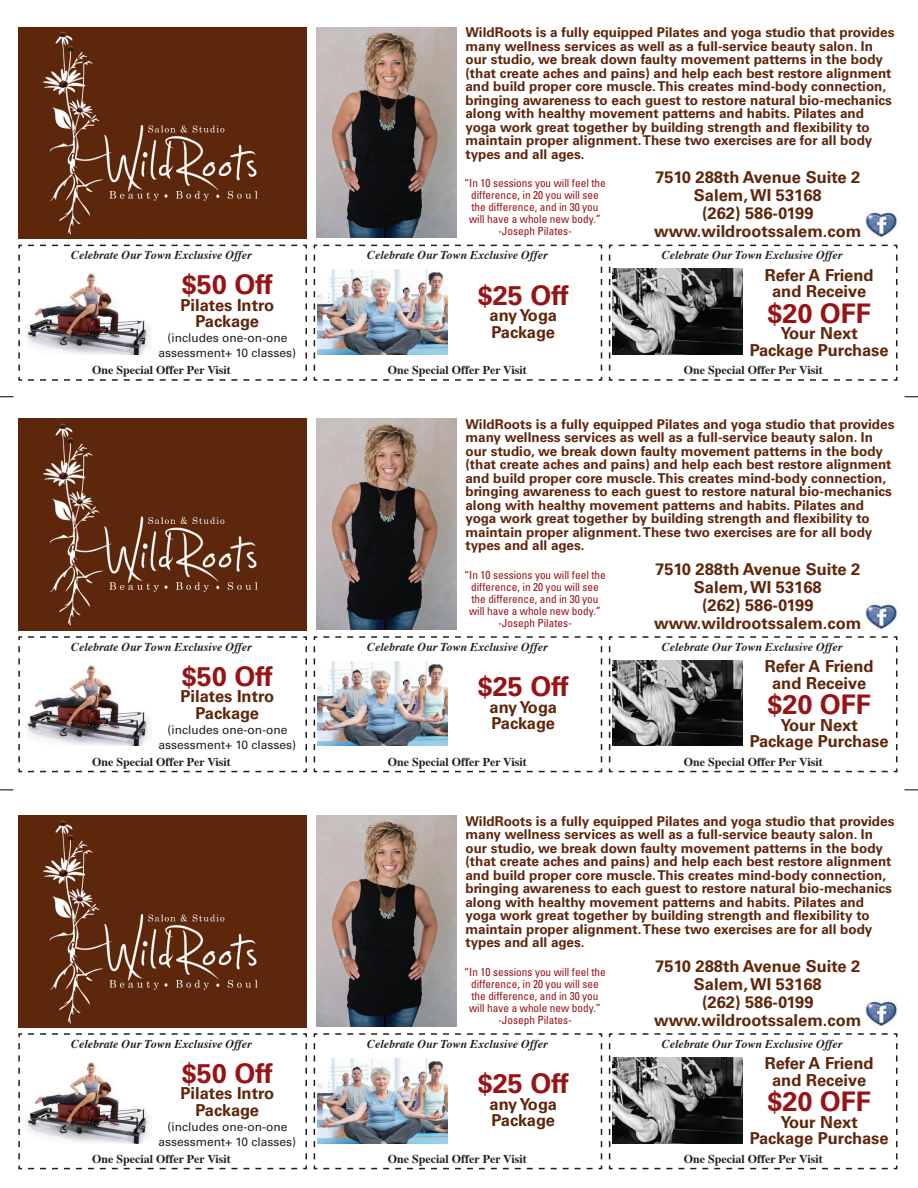
<style>
.page{position:relative;width:918px;height:1188px;background:#fff}
.page>*{position:absolute;margin:0;border:0;box-sizing:border-box;transform-origin:0 0}
.t1{font:700 27px "Univers";color:#981316}
.t2{font:700 16.5px/16.5px "Univers";color:#5e260b;text-align:center}
.t3{font:700 13.5px/13.5px "Univers";color:#5e260b}
.t4{font:italic 700 12px "Times";color:#231f20}
.t5{font:700 12px "Times";color:#231f20}
.t6{font:12px/15px "Univers";color:#231f20;text-align:center}
.t7{font:condensed 11.25px "Univers";color:#981316}
</style>
<div class="page">
<img style="left:316px;top:27px;width:141px;height:211px">
<img style="left:316px;top:419px;width:141px;height:210px">
<img style="left:316px;top:816px;width:141px;height:210px">
<svg style="left:18px;top:244px;width:880px;height:137px"></svg>
<svg style="left:18px;top:636px;width:880px;height:137px"></svg>
<svg style="left:18px;top:1033px;width:880px;height:137px"></svg>
<svg style="left:0;top:396px;width:14px;height:1px"></svg>
<svg style="left:904px;top:396px;width:14px;height:1px"></svg>
<svg style="left:0;top:789px;width:14px;height:1px"></svg>
<svg style="left:904px;top:789px;width:14px;height:1px"></svg>
<img style="left:22px;top:268px;width:129px;height:86px">
<img style="left:22px;top:660px;width:129px;height:86px">
<img style="left:22px;top:1057px;width:129px;height:86px">
<img style="left:318px;top:269px;width:129px;height:85px">
<img style="left:318px;top:661px;width:129px;height:85px">
<img style="left:318px;top:1058px;width:129px;height:85px">
<img style="left:612px;top:268px;width:130px;height:86px">
<img style="left:612px;top:660px;width:130px;height:86px">
<img style="left:612px;top:1057px;width:130px;height:86px">
<img style="left:866px;top:208px;width:31px;height:30px">
<img style="left:866px;top:600px;width:31px;height:30px">
<img style="left:866px;top:997px;width:31px;height:30px">
<img style="left:18px;top:27px;width:288px;height:212px">
<img style="left:18px;top:419px;width:288px;height:211px">
<img style="left:18px;top:816px;width:288px;height:211px">
<p class="t3" style="left:465px;top:26px;width:431px">WildRoots is a fully equipped Pilates and yoga studio that provides many wellness services as well as a full-service beauty salon. In our studio, we break down faulty movement patterns in the body (that create aches and pains) and help each best restore alignment and build proper core muscle. This creates mind-body connection, bringing awareness to each guest to restore natural bio-mechanics along with healthy movement patterns and habits. Pilates and yoga work great together by building strength and flexibility to maintain proper alignment. These two exercises are for all body types and all ages.</p>
<p class="t7" style="left:464px;top:176px;width:143px">“In 10 sessions you will feel the</p>
<p class="t7" style="left:471px;top:188px;width:129px">difference, in 20 you will see</p>
<p class="t7" style="left:471px;top:200px;width:129px">the difference, and in 30 you</p>
<p class="t7" style="left:469px;top:212px;width:133px">will have a whole new body.”</p>
<p class="t7" style="left:498px;top:224px;width:75px">-Joseph Pilates-</p>
<p class="t2" style="left:655px;top:169px;width:207px">7510 288th Avenue Suite 2</p>
<p class="t2" style="left:694px;top:187px;width:129px">Salem, WI 53168</p>
<p class="t2" style="left:702px;top:205px;width:113px">(262) 586-0199</p>
<p class="t2" style="left:654px;top:223px;width:209px">www.wildrootssalem.com</p>
<p class="t4" style="left:71px;top:244px;width:182px">Celebrate Our Town Exclusive Offer</p>
<p class="t4" style="left:367px;top:244px;width:182px">Celebrate Our Town Exclusive Offer</p>
<p class="t4" style="left:662px;top:244px;width:182px">Celebrate Our Town Exclusive Offer</p>
<p class="t1" style="left:182px;top:269px;width:92px">$50 Off</p>
<p class="t2" style="left:180px;top:297px;width:95px">Pilates Intro<br>Package</p>
<p class="t6" style="left:158px;top:330px;width:139px">(includes one-on-one assessment+ 10 classes)</p>
<p class="t1" style="left:478px;top:280px;width:92px">$25 Off</p>
<p class="t2" style="left:490px;top:307px;width:69px">any Yoga</p>
<p class="t2" style="left:491px;top:324px;width:65px">Package</p>
<p class="t2" style="left:765px;top:267px;width:110px">Refer A Friend</p>
<p class="t2" style="left:772px;top:283px;width:96px">and Receive</p>
<p class="t1" style="left:767px;top:297px;width:105px">$20 OFF</p>
<p class="t2" style="left:781px;top:325px;width:79px">Your Next</p>
<p class="t2" style="left:750px;top:342px;width:140px">Package Purchase</p>
<p class="t5" style="left:92px;top:359px;width:140px">One Special Offer Per Visit</p>
<p class="t5" style="left:388px;top:359px;width:140px">One Special Offer Per Visit</p>
<p class="t5" style="left:684px;top:359px;width:140px">One Special Offer Per Visit</p>
<p class="t3" style="left:465px;top:417px;width:431px">WildRoots is a fully equipped Pilates and yoga studio that provides many wellness services as well as a full-service beauty salon. In our studio, we break down faulty movement patterns in the body (that create aches and pains) and help each best restore alignment and build proper core muscle. This creates mind-body connection, bringing awareness to each guest to restore natural bio-mechanics along with healthy movement patterns and habits. Pilates and yoga work great together by building strength and flexibility to maintain proper alignment. These two exercises are for all body types and all ages.</p>
<p class="t7" style="left:464px;top:568px;width:143px">“In 10 sessions you will feel the</p>
<p class="t7" style="left:471px;top:580px;width:129px">difference, in 20 you will see</p>
<p class="t7" style="left:471px;top:592px;width:129px">the difference, and in 30 you</p>
<p class="t7" style="left:469px;top:604px;width:133px">will have a whole new body.”</p>
<p class="t7" style="left:498px;top:616px;width:75px">-Joseph Pilates-</p>
<p class="t2" style="left:655px;top:561px;width:207px">7510 288th Avenue Suite 2</p>
<p class="t2" style="left:694px;top:579px;width:129px">Salem, WI 53168</p>
<p class="t2" style="left:702px;top:597px;width:113px">(262) 586-0199</p>
<p class="t2" style="left:654px;top:615px;width:209px">www.wildrootssalem.com</p>
<p class="t4" style="left:71px;top:635px;width:182px">Celebrate Our Town Exclusive Offer</p>
<p class="t4" style="left:367px;top:635px;width:182px">Celebrate Our Town Exclusive Offer</p>
<p class="t4" style="left:662px;top:635px;width:182px">Celebrate Our Town Exclusive Offer</p>
<p class="t1" style="left:182px;top:660px;width:92px">$50 Off</p>
<p class="t2" style="left:180px;top:688px;width:95px">Pilates Intro<br>Package</p>
<p class="t6" style="left:158px;top:722px;width:139px">(includes one-on-one assessment+ 10 classes)</p>
<p class="t1" style="left:478px;top:671px;width:92px">$25 Off</p>
<p class="t2" style="left:490px;top:699px;width:69px">any Yoga</p>
<p class="t2" style="left:491px;top:716px;width:65px">Package</p>
<p class="t2" style="left:765px;top:658px;width:110px">Refer A Friend</p>
<p class="t2" style="left:772px;top:675px;width:96px">and Receive</p>
<p class="t1" style="left:767px;top:689px;width:105px">$20 OFF</p>
<p class="t2" style="left:781px;top:717px;width:79px">Your Next</p>
<p class="t2" style="left:750px;top:733px;width:140px">Package Purchase</p>
<p class="t5" style="left:92px;top:750px;width:140px">One Special Offer Per Visit</p>
<p class="t5" style="left:388px;top:750px;width:140px">One Special Offer Per Visit</p>
<p class="t5" style="left:684px;top:750px;width:140px">One Special Offer Per Visit</p>
<p class="t3" style="left:465px;top:814px;width:431px">WildRoots is a fully equipped Pilates and yoga studio that provides many wellness services as well as a full-service beauty salon. In our studio, we break down faulty movement patterns in the body (that create aches and pains) and help each best restore alignment and build proper core muscle. This creates mind-body connection, bringing awareness to each guest to restore natural bio-mechanics along with healthy movement patterns and habits. Pilates and yoga work great together by building strength and flexibility to maintain proper alignment. These two exercises are for all body types and all ages.</p>
<p class="t7" style="left:464px;top:965px;width:143px">“In 10 sessions you will feel the</p>
<p class="t7" style="left:471px;top:977px;width:129px">difference, in 20 you will see</p>
<p class="t7" style="left:471px;top:989px;width:129px">the difference, and in 30 you</p>
<p class="t7" style="left:469px;top:1001px;width:133px">will have a whole new body.”</p>
<p class="t7" style="left:498px;top:1013px;width:75px">-Joseph Pilates-</p>
<p class="t2" style="left:655px;top:958px;width:207px">7510 288th Avenue Suite 2</p>
<p class="t2" style="left:694px;top:976px;width:129px">Salem, WI 53168</p>
<p class="t2" style="left:702px;top:994px;width:113px">(262) 586-0199</p>
<p class="t2" style="left:654px;top:1012px;width:209px">www.wildrootssalem.com</p>
<p class="t4" style="left:71px;top:1032px;width:182px">Celebrate Our Town Exclusive Offer</p>
<p class="t4" style="left:367px;top:1032px;width:182px">Celebrate Our Town Exclusive Offer</p>
<p class="t4" style="left:662px;top:1032px;width:182px">Celebrate Our Town Exclusive Offer</p>
<p class="t1" style="left:182px;top:1057px;width:92px">$50 Off</p>
<p class="t2" style="left:180px;top:1085px;width:95px">Pilates Intro<br>Package</p>
<p class="t6" style="left:158px;top:1119px;width:139px">(includes one-on-one assessment+ 10 classes)</p>
<p class="t1" style="left:478px;top:1068px;width:92px">$25 Off</p>
<p class="t2" style="left:490px;top:1096px;width:69px">any Yoga</p>
<p class="t2" style="left:491px;top:1113px;width:65px">Package</p>
<p class="t2" style="left:765px;top:1055px;width:110px">Refer A Friend</p>
<p class="t2" style="left:772px;top:1072px;width:96px">and Receive</p>
<p class="t1" style="left:767px;top:1086px;width:105px">$20 OFF</p>
<p class="t2" style="left:781px;top:1114px;width:79px">Your Next</p>
<p class="t2" style="left:750px;top:1130px;width:140px">Package Purchase</p>
<p class="t5" style="left:92px;top:1147px;width:140px">One Special Offer Per Visit</p>
<p class="t5" style="left:388px;top:1147px;width:140px">One Special Offer Per Visit</p>
<p class="t5" style="left:684px;top:1147px;width:140px">One Special Offer Per Visit</p>
</div>
